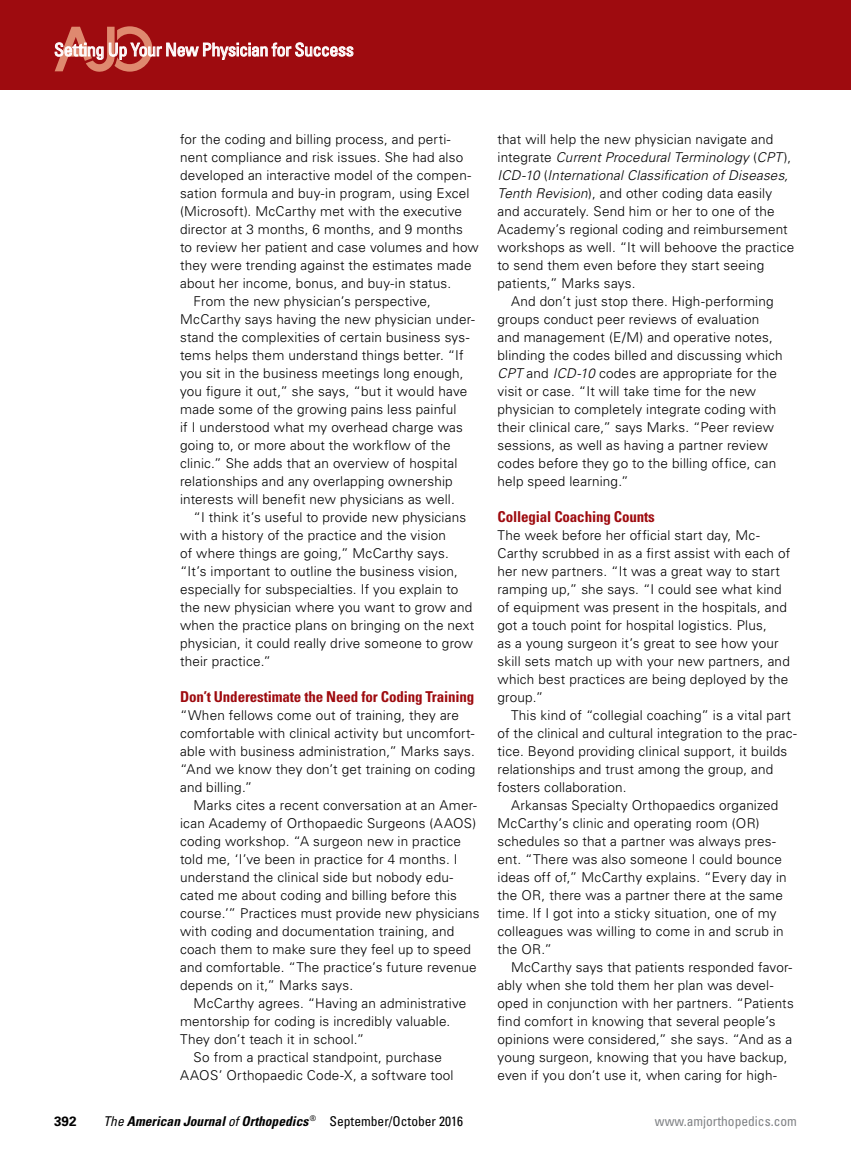
<style>
.page{position:relative;width:851px;height:1161px;background:#fff}
.page>*{position:absolute;margin:0;border:0;box-sizing:border-box;transform-origin:0 0}
.t1{font:condensed 18px "Univers LT Std";letter-spacing:-.02em;color:#fff}
.t2{font:700 condensed 15px "Univers LT Std";letter-spacing:-.01em;color:#9e0b0f}
.t3{font:300 13.5px/18px "Univers LT Std";letter-spacing:.015em;color:#000}
.t4{font:italic 300 13.5px "Univers LT Std";letter-spacing:.015em;color:#000}
.t5{font:italic 700 condensed 13.5px "Univers LT Std";color:#000}
.t6{font:condensed 13.5px "Univers LT Std";color:#808285}
.t7{font:700 13.5px "Univers LT Std";color:#000}
.s1{font-style:normal}
.s2{font-style:italic}
.s3{font-weight:400}
.s4{font-weight:400;font-style:normal}
</style>
<div class="page">
<div style="left:0;top:0;width:850px;height:90px;background:#9e0b0f"></div>
<svg style="left:55px;top:26px;width:298px;height:46px"></svg>
<h1 class="t1" style="left:54px;top:38px;width:301px">Setting Up Your New Physician for Success</h1>
<p class="t3" style="left:180px;top:130px;width:272px">for the coding and billing process, and perti-</p>
<p class="t3" style="left:180px;top:148px;width:284px">nent compliance and risk issues. She had also</p>
<p class="t3" style="left:180px;top:166px;width:293px">developed an interactive model of the compen-</p>
<p class="t3" style="left:180px;top:184px;width:291px">sation formula and buy-in program, using Excel</p>
<p class="t3" style="left:180px;top:202px;width:283px">(Microsoft). McCarthy met with the executive</p>
<p class="t3" style="left:180px;top:220px;width:284px">director at 3 months, 6 months, and 9 months</p>
<p class="t3" style="left:180px;top:238px;width:300px">to review her patient and case volumes and how</p>
<p class="t3" style="left:180px;top:256px;width:293px">they were trending against the estimates made</p>
<p class="t3" style="left:180px;top:274px;width:273px">about her income, bonus, and buy-in status.</p>
<p class="t3" style="left:194px;top:292px;width:239px">From the new physician’s perspective,</p>
<p class="t3" style="left:180px;top:310px;width:296px">McCarthy says having the new physician under-</p>
<p class="t3" style="left:180px;top:328px;width:291px">stand the complexities of certain business sys-</p>
<p class="t3" style="left:180px;top:346px;width:285px">tems helps them understand things better. “If</p>
<p class="t3" style="left:180px;top:364px;width:285px">you sit in the business meetings long enough,</p>
<p class="t3" style="left:180px;top:382px;width:289px">you figure it out,” she says, “but it would have</p>
<p class="t3" style="left:180px;top:400px;width:278px">made some of the growing pains less painful</p>
<p class="t3" style="left:180px;top:418px;width:284px">if I understood what my overhead charge was</p>
<p class="t3" style="left:180px;top:436px;width:272px">going to, or more about the workflow of the</p>
<p class="t3" style="left:180px;top:454px;width:279px">clinic.” She adds that an overview of hospital</p>
<p class="t3" style="left:180px;top:472px;width:274px">relationships and any overlapping ownership</p>
<p class="t3" style="left:180px;top:490px;width:276px">interests will benefit new physicians as well.</p>
<p class="t3" style="left:194px;top:508px;width:274px">“I think it’s useful to provide new physicians</p>
<p class="t3" style="left:180px;top:526px;width:267px">with a history of the practice and the vision</p>
<p class="t3" style="left:180px;top:544px;width:270px">of where things are going,” McCarthy says.</p>
<p class="t3" style="left:180px;top:562px;width:279px">“It’s important to outline the business vision,</p>
<p class="t3" style="left:180px;top:580px;width:280px">especially for subspecialties. If you explain to</p>
<p class="t3" style="left:180px;top:598px;width:293px">the new physician where you want to grow and</p>
<p class="t3" style="left:180px;top:616px;width:296px">when the practice plans on bringing on the next</p>
<p class="t3" style="left:180px;top:634px;width:294px">physician, it could really drive someone to grow</p>
<p class="t3" style="left:180px;top:652px;width:93px">their practice.”</p>
<p class="t2" style="left:180px;top:687px;width:296px">Don’t Underestimate the Need for Coding Training</p>
<p class="t3" style="left:180px;top:706px;width:297px">“When fellows come out of training, they are comfortable with clinical activity but uncomfort&shy;able with business administration,” Marks says. “And we know they don’t get training on coding and billing.”</p>
<p class="t3" style="left:180px;top:796px;width:301px;text-indent:14px">Marks cites a recent conversation at an Amer&shy;ican Academy of Orthopaedic Surgeons (AAOS) coding workshop. “A surgeon new in practice told me, ‘I’ve been in practice for 4 months. I understand the clinical side but nobody edu&shy;cated me about coding and billing before this course.’” Practices must provide new physicians with coding and documentation training, and coach them to make sure they feel up to speed and comfortable. “The practice’s future revenue depends on it,” Marks says.</p>
<p class="t3" style="left:194px;top:994px;width:274px">McCarthy agrees. “Having an administrative</p>
<p class="t3" style="left:180px;top:1012px;width:272px">mentorship for coding is incredibly valuable.</p>
<p class="t3" style="left:180px;top:1030px;width:186px">They don’t teach it in school.”</p>
<p class="t3" style="left:194px;top:1048px;width:250px">So from a practical standpoint, purchase</p>
<p class="t3" style="left:180px;top:1066px;width:275px">AAOS’ Orthopaedic Code-X, a software tool</p>
<p class="t3" style="left:497px;top:130px;width:277px">that will help the new physician navigate and</p>
<p class="t4" style="left:497px;top:149px;width:295px"><span class="s1">integrate</span> Current Procedural Terminology <span class="s1">(</span>CPT<span class="s1">),</span></p>
<p class="t4" style="left:497px;top:167px;width:292px">ICD-10 <span class="s1">(</span>International Classification of Diseases,</p>
<p class="t3" style="left:497px;top:184px;width:276px"><span class="s2">Tenth Revision</span>), and other coding data easily</p>
<p class="t3" style="left:497px;top:202px;width:279px">and accurately. Send him or her to one of the</p>
<p class="t3" style="left:497px;top:220px;width:292px">Academy’s regional coding and reimbursement</p>
<p class="t3" style="left:497px;top:238px;width:298px">workshops as well. “It will behoove the practice</p>
<p class="t3" style="left:497px;top:256px;width:268px">to send them even before they start seeing</p>
<p class="t3" style="left:497px;top:274px;width:139px">patients,” Marks says.</p>
<p class="t3" style="left:511px;top:292px;width:264px">And don’t just stop there. High-performing</p>
<p class="t3" style="left:497px;top:310px;width:263px">groups conduct peer reviews of evaluation</p>
<p class="t3" style="left:497px;top:328px;width:277px">and management (E/M) and operative notes,</p>
<p class="t3" style="left:497px;top:346px;width:287px">blinding the codes billed and discussing which</p>
<p class="t3" style="left:497px;top:364px;width:281px"><span class="s2">CPT</span> and <span class="s2">ICD-10</span> codes are appropriate for the</p>
<p class="t3" style="left:497px;top:382px;width:260px">visit or case. “It will take time for the new</p>
<p class="t3" style="left:497px;top:400px;width:280px">physician to completely integrate coding with</p>
<p class="t3" style="left:497px;top:418px;width:278px">their clinical care,” says Marks. “Peer review</p>
<p class="t3" style="left:497px;top:436px;width:272px">sessions, as well as having a partner review</p>
<p class="t3" style="left:497px;top:454px;width:280px">codes before they go to the billing office, can</p>
<p class="t3" style="left:497px;top:472px;width:133px">help speed learning.”</p>
<p class="t2" style="left:497px;top:507px;width:159px">Collegial Coaching Counts</p>
<p class="t3" style="left:497px;top:526px;width:294px">The week before her official start day, Mc-Carthy scrubbed in as a first assist with each of her new partners. “It was a great way to start ramping up,” she says. “I could see what kind of equipment was present in the hospitals, and got a touch point for hospital logistics. Plus,<br>as a young surgeon it’s great to see how your skill sets match up with your new partners, and which best practices are being deployed by the group.”</p>
<p class="t3" style="left:497px;top:706px;width:301px;text-indent:14px">This kind of “collegial coaching” is a vital part of the clinical and cultural integration to the prac&shy;tice. Beyond providing clinical support, it builds relationships and trust among the group, and fosters collaboration.</p>
<p class="t3" style="left:497px;top:796px;width:290px;text-indent:14px">Arkansas Specialty Orthopaedics organized McCarthy’s clinic and operating room (OR) schedules so that a partner was always pres&shy;ent. “There was also someone I could bounce ideas off of,” McCarthy explains. “Every day in the OR, there was a partner there at the same time. If I got into a sticky situation, one of my colleagues was willing to come in and scrub in the OR.”</p>
<p class="t3" style="left:497px;top:958px;width:298px;text-indent:14px">McCarthy says that patients responded favor&shy;ably when she told them her plan was devel&shy;oped in conjunction with her partners. “Patients find comfort in knowing that several people’s opinions were considered,” she says. “And as a young surgeon, knowing that you have backup, even if you don’t use it, when caring for high-</p>
<p class="t7" style="left:54px;top:1113px;width:24px">392</p>
<p class="t5" style="left:104px;top:1113px;width:361px"><span class="s3">The</span> American Journal <span class="s3">of</span> Orthopedics <sup>®</sup> <span class="s4">September/October 2016</span></p>
<p class="t6" style="left:655px;top:1112px;width:143px">www.amjorthopedics.com</p>
</div>
